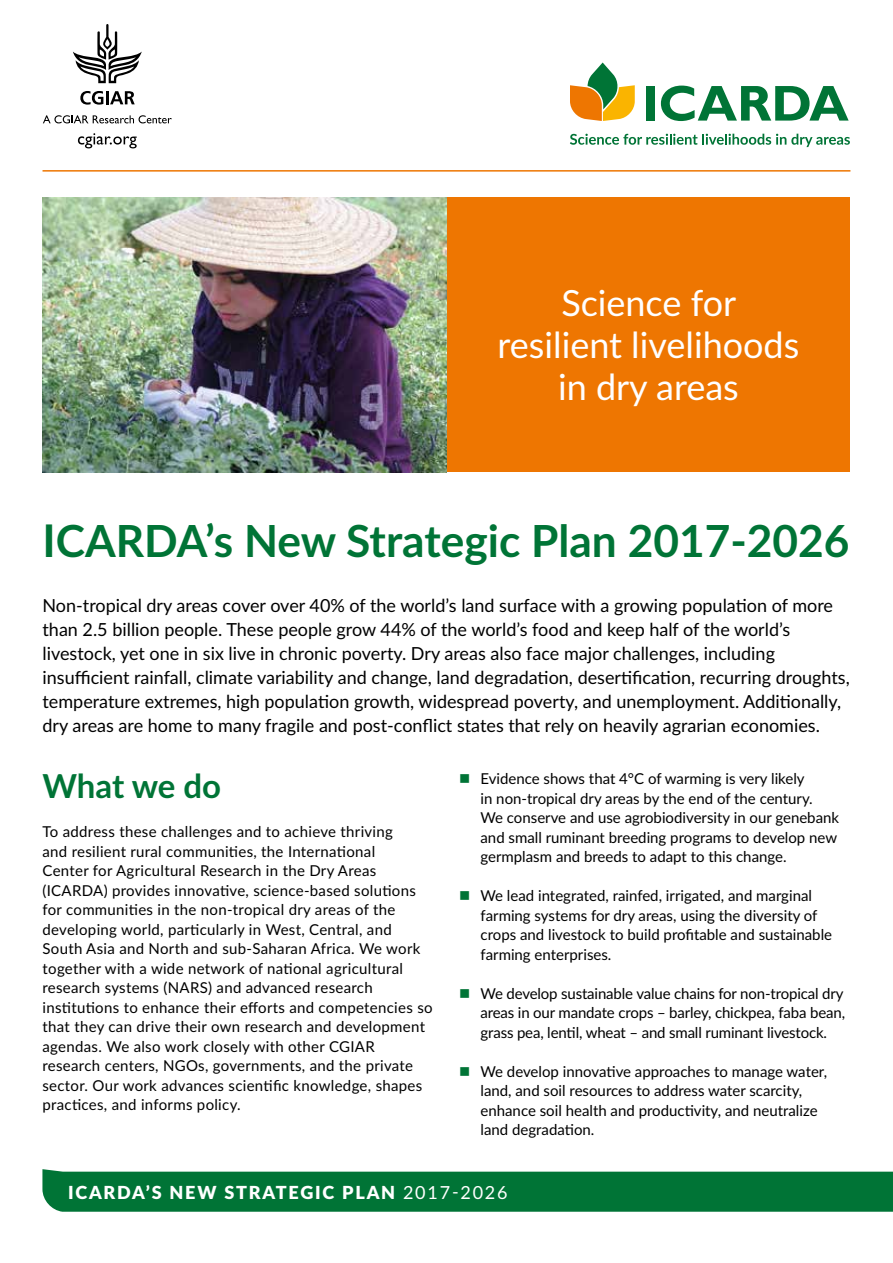
<style>
.page{position:relative;width:893px;height:1263px;background:#fff}
.page>*{position:absolute;margin:0;border:0;box-sizing:border-box;transform-origin:0 0}
.t1{font:700 44.25px "Lato";color:#007436}
.t2{font:36px/42px "Lato";color:#fff;text-align:center}
.t3{font:700 33px "Lato";letter-spacing:-.005em;color:#007436}
.t4{font:18px/24px "Lato";color:#000}
.t5{font:900 18px "Lato";letter-spacing:.1em;color:#fff}
.t6{font:15px/19.5px "Lato";letter-spacing:.005em;color:#000}
.s1{font-size:45px}
.s2{color:#007436}
.s3{font-weight:400}
</style>
<div class="page">
<div style="left:646px;top:86px;width:8px;height:35px;background:#007436"></div>
<svg style="left:661px;top:86px;width:188px;height:35px"></svg>
<svg style="left:570px;top:134px;width:280px;height:13px"></svg>
<svg style="left:570px;top:63px;width:65px;height:58px"></svg>
<hr style="left:43px;top:170px;width:807px;height:2px;background:#ee7601">
<div style="left:446px;top:198px;width:404px;height:274px;background:#ee7601"></div>
<img style="left:43px;top:198px;width:403px;height:274px">
<svg style="left:42px;top:1169px;width:851px;height:43px;background:#127d44"></svg>
<svg style="left:73px;top:24px;width:69px;height:59px"></svg>
<svg style="left:80px;top:91px;width:55px;height:14px"></svg>
<svg style="left:43px;top:115px;width:129px;height:8px"></svg>
<svg style="left:78px;top:133px;width:59px;height:15px"></svg>
<h2 class="t2" style="left:498px;top:280px;width:303px">Science for resilient livelihoods in dry areas</h2>
<h1 class="t1" style="left:43px;top:508px;width:808px"><span class="s1">I</span>CARDA’s New Strategic Plan 2017-2026</h1>
<p class="t4" style="left:43px;top:593px;width:809px">Non-tropical dry areas cover over 40% of the world’s land surface with a growing population of more than 2.5 billion people. These people grow 44% of the world’s food and keep half of the world’s livestock, yet one in six live in chronic poverty. Dry areas also face major challenges, including insufficient rainfall, climate variability and change, land degradation, desertification, recurring droughts, temperature extremes, high population growth, widespread poverty, and unemployment. Additionally, dry areas are home to many fragile and post-conflict states that rely on heavily agrarian economies.</p>
<h3 class="t3" style="left:43px;top:762px;width:180px">What we do</h3>
<p class="t6" style="left:43px;top:821px;width:392px">To address these challenges and to achieve thriving<br>and resilient rural communities, the International<br>Center for Agricultural Research in the Dry Areas (ICARDA) provides innovative, science-based solutions for communities in the non-tropical dry areas of the developing world, particularly in West, Central, and South Asia and North and sub-Saharan Africa. We work together with a wide network of national agricultural research systems (NARS) and advanced research institutions to enhance their efforts and competencies so that they can drive their own research and development agendas. We also work closely with other CGIAR research centers, NGOs, governments, and the private sector. Our work advances scientific knowledge, shapes practices, and informs policy.</p>
<p class="t6" style="left:480px;top:768px;width:360px;text-indent:-21px"><span class="s2">■</span> Evidence shows that 4°C of warming is very likely<br>in non-tropical dry areas by the end of the century.<br>We conserve and use agrobiodiversity in our genebank and small ruminant breeding programs to develop new germplasm and breeds to adapt to this change.</p>
<p class="t6" style="left:480px;top:885px;width:353px;text-indent:-21px"><span class="s2">■</span> We lead integrated, rainfed, irrigated, and marginal farming systems for dry areas, using the diversity of crops and livestock to build profitable and sustainable farming enterprises.</p>
<p class="t6" style="left:480px;top:983px;width:366px;text-align:justify;text-indent:-21px"><span class="s2">■</span> We develop sustainable value chains for non-tropical dry areas in our mandate crops – barley, chickpea, faba bean, grass pea, lentil, wheat – and small ruminant livestock.</p>
<p class="t6" style="left:480px;top:1061px;width:348px;text-indent:-21px"><span class="s2">■</span> We develop innovative approaches to manage water, land, and soil resources to address water scarcity, enhance soil health and productivity, and neutralize land degradation.</p>
<p class="t5" style="left:68px;top:1179px;width:441px">ICARDA’S NEW STRATEGIC PLAN <span class="s3">2017-2026</span></p>
</div>
